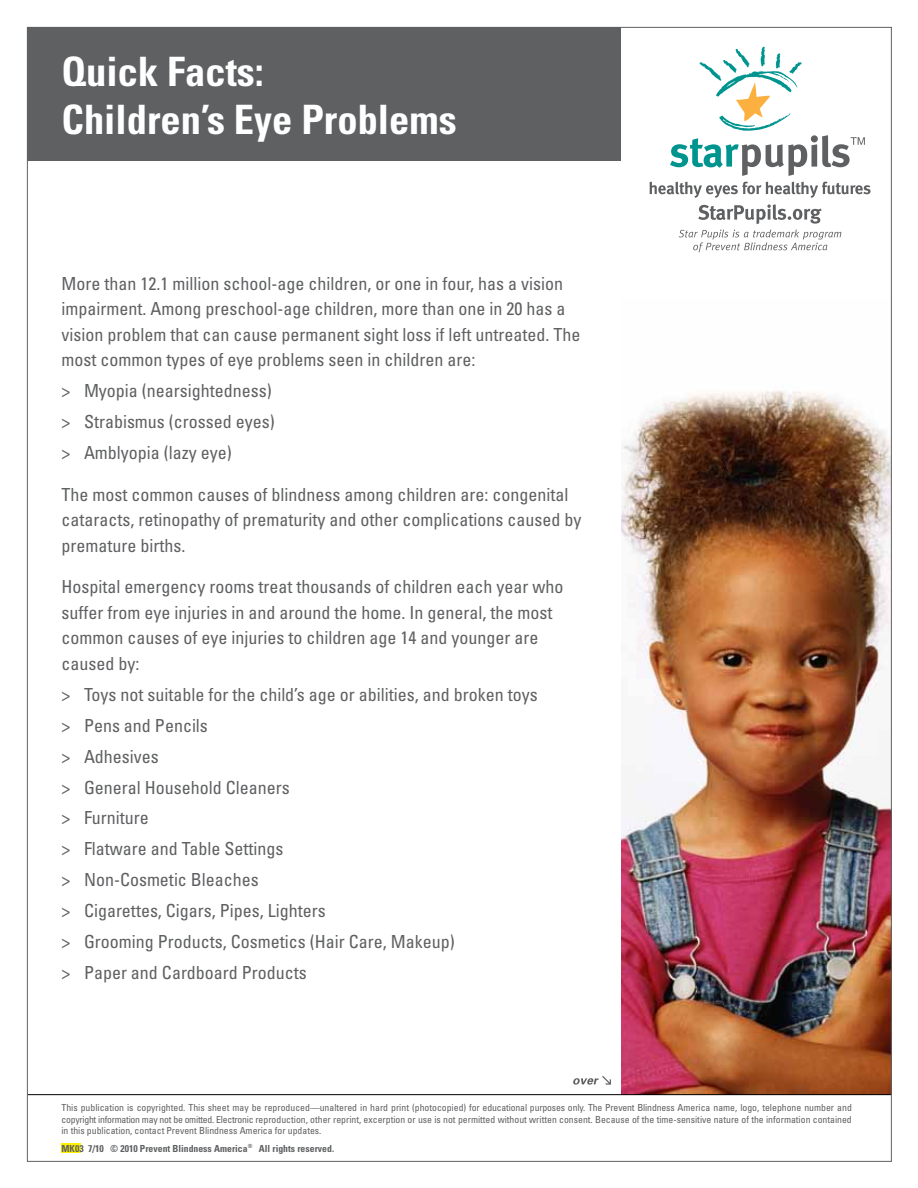
<style>
.page{position:relative;width:918px;height:1188px;background:#fff}
.page>*{position:absolute;margin:0;border:0;box-sizing:border-box;transform-origin:0 0}
.t1{font:700 condensed 40.5px/48.6px "Univers";color:#fff}
.t2{font:condensed 18px/30.9px "Univers";color:#5f6062}
.t3{font:condensed 9.75px/11.7px "Univers";color:#5f6062;text-align:justify}
.t4{font:700 condensed 9.75px "Univers";color:#5f6062}
</style>
<div class="page">
<img style="left:621px;top:390px;width:269px;height:704px">
<div style="left:27px;top:27px;width:594px;height:134px;background:#5f6062"></div>
<hr style="left:28px;top:1094px;width:863px;height:1px;background:#000">
<svg style="left:650px;top:182px;width:221px;height:16px"></svg>
<svg style="left:670px;top:47px;width:195px;height:129px"></svg>
<svg style="left:679px;top:204px;width:162px;height:48px"></svg>
<div style="left:61px;top:1143px;width:20px;height:10px;background:#fff200"></div>
<svg style="left:573px;top:1076px;width:38px;height:9px"></svg>
<h1 class="t1" style="left:62px;top:47px;width:397px">Quick Facts:<br>Children’s Eye Problems</h1>
<p class="t2" style="left:62px;top:270px;width:520px;line-height:25.5px">More than 12.1 million school-age children, or one in four, has a vision impairment. Among preschool-age children, more than one in 20 has a vision problem that can cause permanent sight loss if left untreated. The most common types of eye problems seen in children are:</p>
<p class="t2" style="left:62px;top:375px;width:215px">&gt; Myopia (nearsightedness) &gt; Strabismus (crossed eyes) &gt; Amblyopia (lazy eye)</p>
<p class="t2" style="left:62px;top:481px;width:521px;line-height:25.5px">The most common causes of blindness among children are: congenital cataracts, retinopathy of prematurity and other complications caused by premature births.</p>
<p class="t2" style="left:62px;top:574px;width:503px;line-height:25.5px">Hospital emergency rooms treat thousands of children each year who suffer from eye injuries in and around the home. In general, the most common causes of eye injuries to children age 14 and younger are caused by:</p>
<p class="t2" style="left:62px;top:679px;width:478px">&gt; Toys not suitable for the child’s age or abilities, and broken toys &gt; Pens and Pencils<br>&gt; Adhesives<br>&gt; General Household Cleaners<br>&gt; Furniture<br>&gt; Flatware and Table Settings<br>&gt; Non-Cosmetic Bleaches<br>&gt; Cigarettes, Cigars, Pipes, Lighters<br>&gt; Grooming Products, Cosmetics (Hair Care, Makeup)<br>&gt; Paper and Cardboard Products</p>
<p class="t3" style="left:62px;top:1102px;width:792px">This publication is copyrighted. This sheet may be reproduced—unaltered in hard print (photocopied) for educational purposes only. The Prevent Blindness America name, logo, telephone number and copyright information may not be omitted. Electronic reproduction, other reprint, excerption or use is not permitted without written consent. Because of the time-sensitive nature of the information contained in this publication, contact Prevent Blindness America for updates.</p>
<p class="t4" style="left:62px;top:1142px;width:274px">MK03 7/10 © 2010 Prevent Blindness America<sup>®</sup> All rights reserved.</p>
</div>
